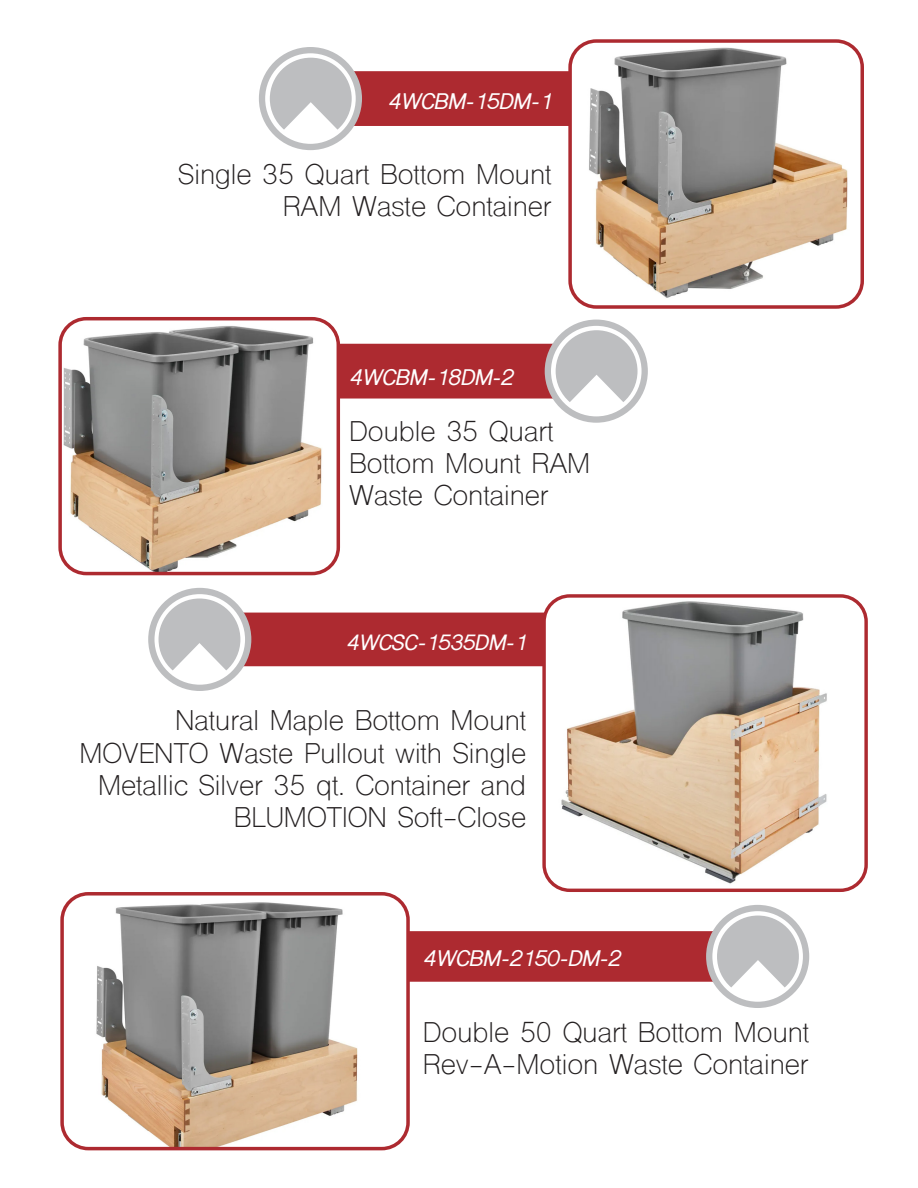
<style>
.page{position:relative;width:918px;height:1188px;background:#fff}
.page>*{position:absolute;margin:0;border:0;box-sizing:border-box;transform-origin:0 0}
.t1{font:27px/32.4px "Shree Dev 0714";color:#231f20;text-align:right}
.t2{font:italic 700 21px "Shree Dev 0714";color:#fff}
.t3{font:italic 700 20.55px "Shree Dev 0714";color:#fff}
</style>
<div class="page">
<div style="left:348px;top:69px;width:237px;height:59px;background:#ad2a30;border:2px solid #fff"></div>
<svg style="left:259px;top:47px;width:103px;height:103px"></svg>
<img style="left:572px;top:43px;width:288px;height:262px">
<div style="left:568px;top:39px;width:296px;height:270px;border:3px solid #ad2a30;border-radius:26px"></div>
<div style="left:333px;top:341px;width:281px;height:60px;background:#ad2a30;border:2px solid #fff"></div>
<svg style="left:545px;top:320px;width:103px;height:103px"></svg>
<img style="left:62px;top:321px;width:274px;height:253px">
<div style="left:58px;top:317px;width:282px;height:258px;border:3px solid #ad2a30;border-radius:26px"></div>
<div style="left:236px;top:610px;width:324px;height:59px;background:#ad2a30;border:2px solid #fff"></div>
<svg style="left:148px;top:588px;width:103px;height:103px"></svg>
<img style="left:546px;top:598px;width:318px;height:290px">
<div style="left:542px;top:594px;width:326px;height:298px;border:3px solid #ad2a30;border-radius:26px"></div>
<div style="left:392px;top:929px;width:332px;height:55px;background:#ad2a30;border:2px solid #fff"></div>
<svg style="left:706px;top:905px;width:103px;height:103px"></svg>
<img style="left:64px;top:896px;width:342px;height:253px">
<div style="left:60px;top:892px;width:350px;height:258px;border:3px solid #ad2a30;border-radius:26px"></div>
<p class="t2" style="left:388px;top:89px;width:165px">4WCBM-15DM-1</p>
<p class="t1" style="left:178px;top:161px;width:375px">Single 35 Quart Bottom Mount<br>RAM Waste Container</p>
<p class="t2" style="left:349px;top:365px;width:165px">4WCBM-18DM-2</p>
<p class="t1" style="left:349px;top:418px;width:206px">Double 35 Quart</p>
<p class="t1" style="left:349px;top:450px;width:243px">Bottom Mount RAM</p>
<p class="t1" style="left:349px;top:483px;width:201px">Waste Container</p>
<p class="t3" style="left:346px;top:631px;width:181px">4WCSC-1535DM-1</p>
<p class="t1" style="left:79px;top:708px;width:448px">Natural Maple Bottom Mount<br>MOVENTO Waste Pullout with Single<br>Metallic Silver 35 qt. Container and<br>BLUMOTION Soft-Close</p>
<p class="t2" style="left:423px;top:947px;width:199px">4WCBM-2150-DM-2</p>
<p class="t1" style="left:423px;top:1019px;width:388px;text-align:left">Double 50 Quart Bottom Mount<br>Rev-A-Motion Waste Container</p>
</div>
